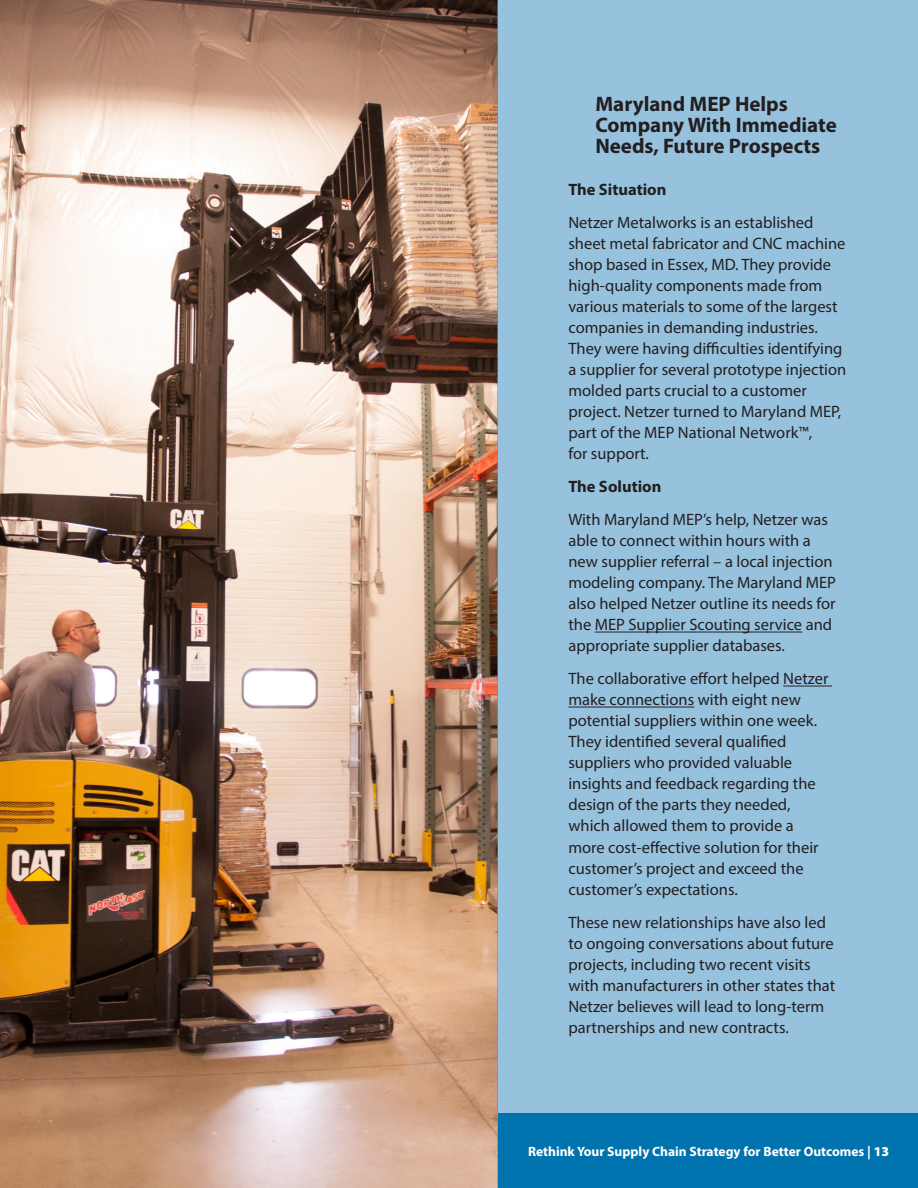
<style>
.page{position:relative;width:918px;height:1188px;background:#fff}
.page>*{position:absolute;margin:0;border:0;box-sizing:border-box;transform-origin:0 0}
.t1{font:700 21px/21px "Myriad Pro";color:#231f20}
.t2{font:16.5px/21px "Myriad Pro";color:#231f20}
.t3{font:700 16.5px "Myriad Pro";color:#231f20}
.t4{font:700 13.5px "Myriad Pro";color:#fff}
.s1{font-weight:900}
</style>
<div class="page">
<img style="left:0;top:0;width:498px;height:1188px">
<div style="left:498px;top:0;width:420px;height:1188px;background:#97c2de"></div>
<hr style="left:595px;top:632px;width:207px;height:1px;background:#231f20">
<hr style="left:783px;top:686px;width:49px;height:1px;background:#231f20">
<hr style="left:568px;top:707px;width:126px;height:1px;background:#231f20">
<div style="left:498px;top:1113px;width:420px;height:75px;background:#0073ae"></div>
<h3 class="t1" style="left:595px;top:93px;width:243px">Maryland MEP Helps<br>Company With Immediate<br>Needs, Future Prospects</h3>
<h4 class="t3" style="left:568px;top:179px;width:100px">The Situation</h4>
<p class="t2" style="left:568px;top:212px;width:279px">Netzer Metalworks is an established sheet metal fabricator and CNC machine shop based in Essex, MD. They provide high-quality components made from various materials to some of the largest companies in demanding industries.<br>They were having difficulties identifying a supplier for several prototype injection molded parts crucial to a customer project. Netzer turned to Maryland MEP, part of the MEP National Network™,<br>for support.</p>
<h4 class="t3" style="left:568px;top:476px;width:95px">The Solution</h4>
<p class="t2" style="left:568px;top:509px;width:269px">With Maryland MEP’s help, Netzer was able to connect within hours with a new supplier referral – a local injection modeling company. The Maryland MEP also helped Netzer outline its needs for the MEP Supplier Scouting service and appropriate supplier databases.</p>
<p class="t2" style="left:568px;top:668px;width:262px">The collaborative effort helped Netzer make connections with eight new potential suppliers within one week.<br>They identified several qualified suppliers who provided valuable insights and feedback regarding the design of the parts they needed, which allowed them to provide a more cost-effective solution for their customer’s project and exceed the customer’s expectations.</p>
<p class="t2" style="left:568px;top:911px;width:268px">These new relationships have also led to ongoing conversations about future projects, including two recent visits with manufacturers in other states that Netzer believes will lead to long-term partnerships and new contracts.</p>
<p class="t4" style="left:528px;top:1143px;width:363px">Rethink Your Supply Chain Strategy for Better Outcomes | <span class="s1">13</span></p>
</div>
